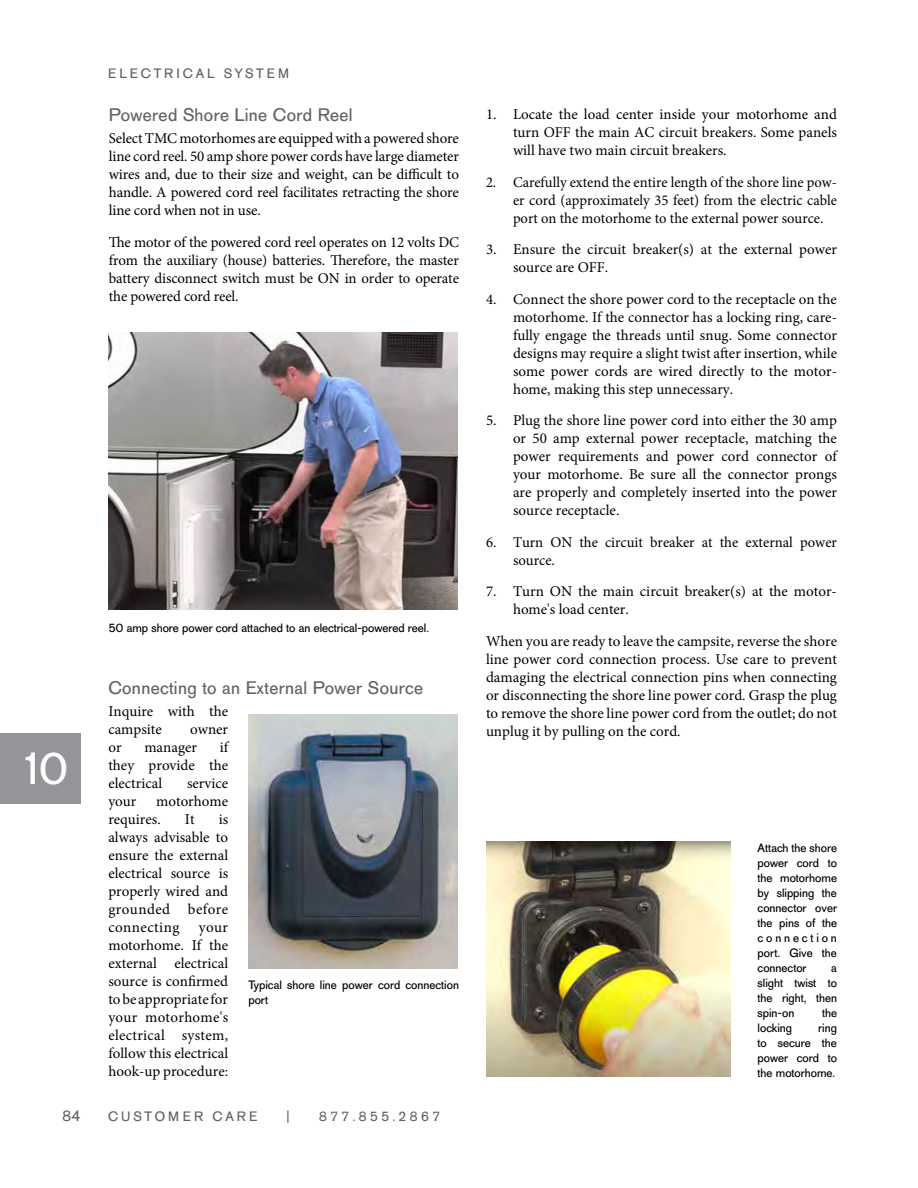
<style>
.page{position:relative;width:918px;height:1188px;background:#fff}
.page>*{position:absolute;margin:0;border:0;box-sizing:border-box;transform-origin:0 0}
.t1{font:45px "AG Old Face";color:#fff}
.t2{font:18px "AG Old Face";letter-spacing:.02em;color:#636466}
.t3{font:15px/18px "Minion Pro";color:#000;text-align:justify}
.t4{font:15px "AG Old Face";color:#636466}
.t5{font:13.5px "AG Old Face";letter-spacing:.21em;color:#636466}
.t6{font:13.5px "AG Old Face";letter-spacing:.23em;color:#636466}
.t7{font:12px/15px "AG Old Face";color:#000;text-align:justify}
</style>
<div class="page">
<div style="left:0;top:733px;width:81px;height:71px;background:#939598"></div>
<img style="left:248px;top:714px;width:210px;height:254px">
<img style="left:486px;top:841px;width:245px;height:235px">
<img style="left:108px;top:332px;width:350px;height:278px">
<h1 class="t1" style="left:18px;top:742px;width:51px">10</h1>
<p class="t4" style="left:62px;top:1107px;width:20px">84</p>
<p class="t5" style="left:108px;top:66px;width:183px">ELECTRICAL SYSTEM</p>
<p class="t2" style="left:109px;top:104px;width:245px">Powered Shore Line Cord Reel</p>
<p class="t3" style="left:109px;top:130px;width:352px">Select TMC motorhomes are equipped with a powered shore line cord reel. 50 amp shore power cords have large diameter wires and, due to their size and weight, can be difficult to handle. A powered cord reel facilitates retracting the shore line cord when not in use.</p>
<p class="t3" style="left:109px;top:233px;width:352px">The motor of the powered cord reel operates on 12 volts DC from the auxiliary (house) batteries. Therefore, the master battery disconnect switch must be ON in order to operate the powered cord reel.</p>
<p class="t7" style="left:108px;top:621px;width:322px">50 amp shore power cord attached to an electrical-powered reel.</p>
<p class="t2" style="left:108px;top:677px;width:316px">Connecting to an External Power Source</p>
<p class="t3" style="left:108px;top:703px;width:121px">Inquire with the campsite</p>
<p class="t3" style="left:190px;top:721px;width:40px">owner</p>
<p class="t3" style="left:108px;top:739px;width:121px;text-indent:111px">if they provide the electrical</p>
<p class="t3" style="left:108px;top:739px;width:15px">or</p>
<p class="t3" style="left:144px;top:739px;width:54px">manager</p>
<p class="t3" style="left:187px;top:775px;width:43px">service</p>
<p class="t3" style="left:108px;top:793px;width:121px;text-indent:48px">motorhome requires.</p>
<p class="t3" style="left:108px;top:793px;width:30px">your</p>
<p class="t3" style="left:185px;top:811px;width:11px">It</p>
<p class="t3" style="left:108px;top:811px;width:121px;text-indent:110px">is always advisable to ensure the external electrical source is properly wired and grounded before connecting</p>
<p class="t3" style="left:108px;top:919px;width:121px;text-indent:90px">your motorhome. If the external electrical source is confirmed to be appropriate for your motorhome's electrical system, follow this electrical hook-up procedure:</p>
<p class="t7" style="left:248px;top:978px;width:212px">Typical shore line power cord connection port</p>
<p class="t6" style="left:108px;top:1108px;width:151px">CUSTOMER CARE</p>
<p class="t5" style="left:286px;top:1108px;width:5px">|</p>
<p class="t5" style="left:319px;top:1108px;width:123px">877.855.2867</p>
<p class="t3" style="left:513px;top:106px;width:325px;text-indent:-27px">1. Locate the load center inside your motorhome and turn OFF the main AC circuit breakers. Some panels will have two main circuit breakers.</p>
<p class="t3" style="left:513px;top:173px;width:325px;text-indent:-27px">2. Carefully extend the entire length of the shore line pow&shy;er cord (approximately 35 feet) from the electric cable port on the motorhome to the external power source.</p>
<p class="t3" style="left:513px;top:241px;width:326px;text-indent:-27px">3. Ensure the circuit breaker(s) at the external power source are OFF.</p>
<p class="t3" style="left:513px;top:290px;width:326px;text-indent:-27px">4. Connect the shore power cord to the receptacle on the motorhome. If the connector has a locking ring, care&shy;fully engage the threads until snug. Some connector designs may require a slight twist after insertion, while some power cords are wired directly to the motor&shy;home, making this step unnecessary.</p>
<p class="t3" style="left:513px;top:412px;width:326px;text-indent:-27px">5. Plug the shore line power cord into either the 30 amp or 50 amp external power receptacle, matching the power requirements and power cord connector of your motorhome. Be sure all the connector prongs are properly and completely inserted into the power source receptacle.</p>
<p class="t3" style="left:513px;top:533px;width:326px;text-indent:-27px">6. Turn ON the circuit breaker at the external power source.</p>
<p class="t3" style="left:513px;top:583px;width:325px;text-indent:-27px">7. Turn ON the main circuit breaker(s) at the motor&shy;home's load center.</p>
<p class="t3" style="left:486px;top:632px;width:353px">When you are ready to leave the campsite, reverse the shore line power cord connection process. Use care to prevent damaging the electrical connection pins when connecting or disconnecting the shore line power cord. Grasp the plug to remove the shore line power cord from the outlet; do not unplug it by pulling on the cord.</p>
<p class="t7" style="left:758px;top:841px;width:81px">Attach the shore power cord to the motorhome by slipping the connector over the pins of the connection port. Give the connector</p>
<p class="t7" style="left:758px;top:961px;width:81px;text-indent:74px">a slight twist to the right, then spin-on</p>
<p class="t7" style="left:822px;top:1006px;width:16px">the</p>
<p class="t7" style="left:758px;top:1021px;width:81px;text-indent:61px">ring to secure the power cord to the motorhome.</p>
<p class="t7" style="left:758px;top:1021px;width:36px">locking</p>
</div>
